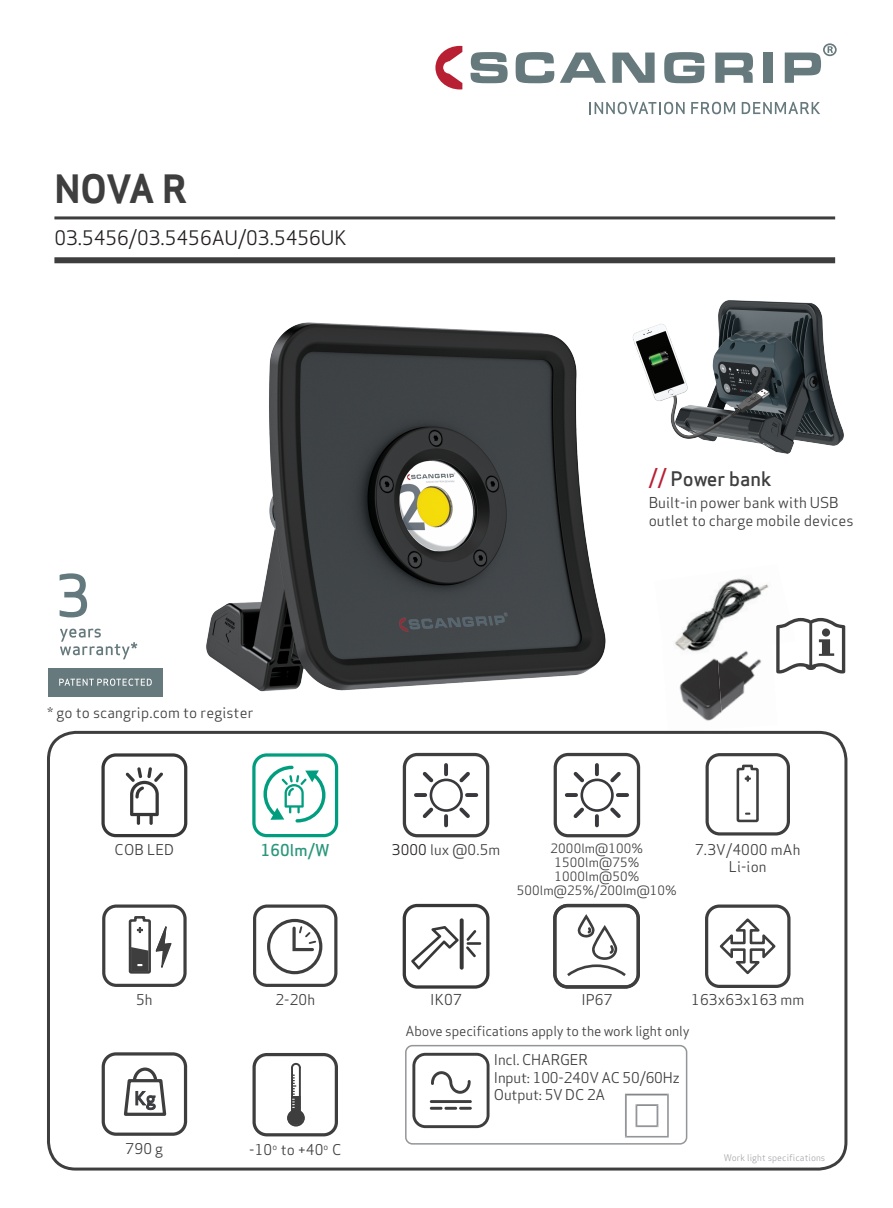
<style>
.page{position:relative;width:893px;height:1208px;background:#fff}
.page>*{position:absolute;margin:0;border:0;box-sizing:border-box;transform-origin:0 0}
.t1{font:700 38.1px "Apex Sans";color:#3e3e3f}
.t2{font:19.5px "Apex Sans";color:#231f20}
.t3{font:500 19.5px "Apex Sans";color:#3e3e3f}
.t4{font:500 15.9px "Apex Sans";letter-spacing:.01em;color:#2a967b}
.t5{font:14.7px/17.7px "Apex Sans";color:#3e3e3f}
.t6{font:14.4px/17.4px "Apex Sans";letter-spacing:.01em;color:#3e3e3f;text-align:center}
.t7{font:14.4px/17.4px "Apex Sans";letter-spacing:-.01em;color:#3e3e3f}
.t8{font:13.5px "Apex Sans";letter-spacing:-.01em;color:#3e3e3f}
.t9{font:12.6px/14.1px "Apex Sans";letter-spacing:.01em;color:#3e3e3f;text-align:center}
.t10{font:9px "Apex Sans";letter-spacing:.01em;color:#a8a9ad}
.s1{color:#b91f33}
.s2{color:#231f20}
</style>
<div class="page">
<img style="left:662px;top:659px;width:61px;height:72px">
<img style="left:717px;top:652px;width:45px;height:76px">
<img style="left:676px;top:578px;width:93px;height:63px">
<img style="left:675px;top:641px;width:40px;height:18px">
<img style="left:716px;top:637px;width:53px;height:15px">
<div style="left:252px;top:1053px;width:86px;height:83px;border:3px solid #3e3e3f;border-radius:13px"></div>
<svg style="left:287px;top:1062px;width:18px;height:65px"></svg>
<svg style="left:553px;top:904px;width:87px;height:84px"></svg>
<div style="left:705px;top:904px;width:85px;height:84px;border:3px solid #3e3e3f;border-radius:13px"></div>
<svg style="left:719px;top:918px;width:57px;height:57px"></svg>
<div style="left:102px;top:1052px;width:85px;height:83px;border:3px solid #3e3e3f;border-radius:13px"></div>
<svg style="left:134px;top:1069px;width:22px;height:25px"></svg>
<div style="left:133px;top:1067px;width:24px;height:29px;border:3px solid #3e3e3f;border-radius:50%"></div>
<svg style="left:123px;top:1077px;width:44px;height:39px"></svg>
<div style="left:403px;top:753px;width:86px;height:84px;border:3px solid #3e3e3f;border-radius:13px"></div>
<div style="left:430px;top:778px;width:33px;height:34px;background:#fff;border:3px solid #38383d;border-radius:50%"></div>
<svg style="left:444px;top:765px;width:4px;height:9px"></svg>
<svg style="left:444px;top:816px;width:4px;height:9px"></svg>
<svg style="left:467px;top:793px;width:9px;height:4px"></svg>
<svg style="left:416px;top:793px;width:9px;height:4px"></svg>
<svg style="left:456px;top:772px;width:14px;height:14px"></svg>
<svg style="left:422px;top:804px;width:15px;height:14px"></svg>
<svg style="left:456px;top:804px;width:14px;height:14px"></svg>
<svg style="left:422px;top:772px;width:15px;height:14px"></svg>
<div style="left:554px;top:753px;width:86px;height:84px;border:3px solid #3e3e3f;border-radius:13px"></div>
<div style="left:580px;top:778px;width:34px;height:34px;background:#fff;border:3px solid #38383d;border-radius:50%"></div>
<svg style="left:595px;top:765px;width:4px;height:9px"></svg>
<svg style="left:595px;top:816px;width:4px;height:9px"></svg>
<svg style="left:618px;top:793px;width:9px;height:4px"></svg>
<svg style="left:567px;top:793px;width:9px;height:4px"></svg>
<svg style="left:607px;top:772px;width:14px;height:14px"></svg>
<svg style="left:573px;top:804px;width:15px;height:14px"></svg>
<svg style="left:607px;top:804px;width:14px;height:14px"></svg>
<svg style="left:573px;top:771px;width:15px;height:15px"></svg>
<div style="left:54px;top:257px;width:781px;height:6px;background:#3e3e3f"></div>
<hr style="left:54px;top:216px;width:781px;height:3px;background:#3e3e3f">
<div style="left:47px;top:731px;width:800px;height:439px;border:3px solid #3e3e3f;border-radius:27px"></div>
<div style="left:705px;top:753px;width:85px;height:82px;border:3px solid #3e3e3f;border-radius:13px"></div>
<svg style="left:736px;top:764px;width:23px;height:59px"></svg>
<div style="left:102px;top:904px;width:85px;height:83px;border:3px solid #3e3e3f;border-radius:13px"></div>
<svg style="left:128px;top:916px;width:44px;height:58px"></svg>
<div style="left:253px;top:904px;width:84px;height:83px;border:3px solid #3e3e3f;border-radius:13px"></div>
<div style="left:267px;top:919px;width:55px;height:55px;border:3px solid #3e3e3f;border-radius:50%"></div>
<svg style="left:292px;top:924px;width:26px;height:28px"></svg>
<svg style="left:60px;top:573px;width:27px;height:44px"></svg>
<div style="left:48px;top:668px;width:115px;height:29px;background:#66797d"></div>
<svg style="left:59px;top:678px;width:93px;height:8px"></svg>
<svg style="left:60px;top:628px;width:77px;height:31px"></svg>
<svg style="left:435px;top:46px;width:27px;height:43px"></svg>
<svg style="left:471px;top:52px;width:37px;height:31px"></svg>
<svg style="left:516px;top:52px;width:38px;height:31px"></svg>
<svg style="left:560px;top:53px;width:46px;height:30px"></svg>
<svg style="left:612px;top:53px;width:43px;height:30px"></svg>
<svg style="left:664px;top:52px;width:40px;height:31px"></svg>
<svg style="left:715px;top:53px;width:38px;height:30px"></svg>
<div style="left:763px;top:53px;width:10px;height:30px;background:#66797d"></div>
<svg style="left:785px;top:43px;width:52px;height:40px"></svg>
<svg style="left:589px;top:102px;width:96px;height:12px"></svg>
<svg style="left:691px;top:102px;width:44px;height:12px"></svg>
<svg style="left:742px;top:102px;width:78px;height:12px"></svg>
<svg style="left:625px;top:1093px;width:44px;height:44px"></svg>
<svg style="left:412px;top:1052px;width:77px;height:76px"></svg>
<div style="left:405px;top:1045px;width:282px;height:99px;border:2px solid #939598;border-radius:7px"></div>
<svg style="left:403px;top:904px;width:86px;height:84px"></svg>
<svg style="left:776px;top:618px;width:69px;height:55px"></svg>
<img style="left:206px;top:322px;width:400px;height:370px">
<img style="left:633px;top:300px;width:211px;height:154px">
<svg style="left:101px;top:753px;width:86px;height:84px"></svg>
<svg style="left:252px;top:753px;width:86px;height:84px"></svg>
<h1 class="t1" style="left:54px;top:164px;width:134px">NOVA R</h1>
<h2 class="t2" style="left:54px;top:222px;width:294px">03.5456/03.5456AU/03.5456UK</h2>
<h2 class="t3" style="left:649px;top:461px;width:124px"><span class="s1">//</span> Power bank</h2>
<p class="t5" style="left:649px;top:492px;width:206px">Built-in power bank with USB outlet to charge mobile devices</p>
<p class="t6" style="left:48px;top:702px;width:207px">* go to scangrip.com to register</p>
<p class="t6" style="left:115px;top:839px;width:61px">COB LED</p>
<p class="t4" style="left:261px;top:836px;width:71px">160lm/W</p>
<p class="t6" style="left:392px;top:839px;width:110px"><span class="s2">3000</span> lux @0.5m</p>
<p class="t9" style="left:517px;top:840px;width:162px">2000lm@100%<br>1500lm@75%<br>1000lm@50%<br>500lm@25%/200lm@10%</p>
<p class="t6" style="left:695px;top:839px;width:107px">7.3V/4000 mAh<br>Li-ion</p>
<p class="t6" style="left:136px;top:989px;width:18px">5h</p>
<p class="t6" style="left:275px;top:989px;width:41px">2-20h</p>
<p class="t6" style="left:581px;top:989px;width:33px">IP67</p>
<p class="t6" style="left:691px;top:989px;width:115px">163x63x163 mm</p>
<p class="t5" style="left:430px;top:989px;width:33px">IK07</p>
<p class="t8" style="left:405px;top:1020px;width:286px">Above specifications apply to the work light only</p>
<p class="t6" style="left:126px;top:1138px;width:39px">790 g</p>
<p class="t6" style="left:249px;top:1139px;width:94px">-10<sup>o</sup> to +40<sup>o</sup> C</p>
<p class="t7" style="left:494px;top:1049px;width:187px">Incl. CHARGER<br>Input: 100-240V AC 50/60Hz<br>Output: 5V DC 2A</p>
<p class="t10" style="left:724px;top:1150px;width:103px">Work light specifications</p>
</div>
